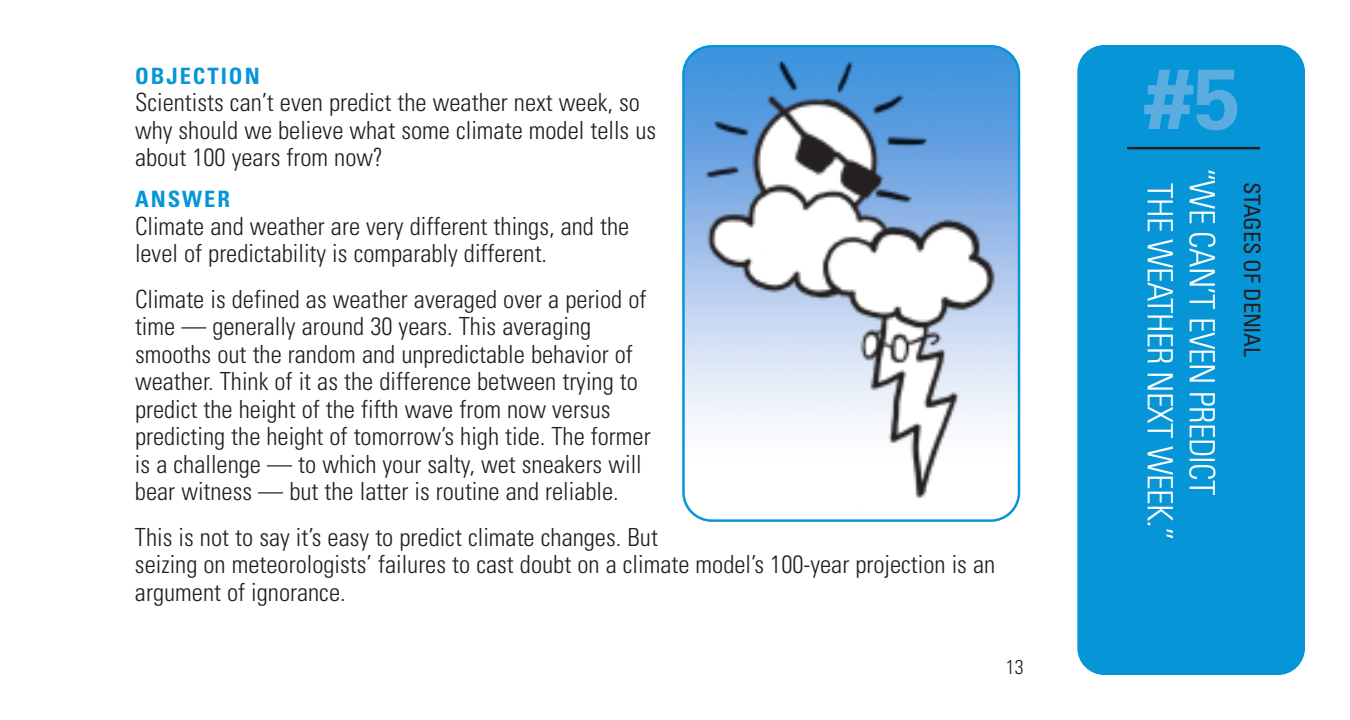
<style>
.page{position:relative;width:1350px;height:720px;background:#fff}
.page>*{position:absolute;margin:0;border:0;box-sizing:border-box;transform-origin:0 0}
.t1{font:700 85px "Univers LT Std";color:#5bade0}
.t2{font:300 condensed 35px/42px "Univers LT Std";letter-spacing:-.02em;color:#fff}
.t3{font:300 condensed 25px/27.5px "Univers LT Std";color:#231f20}
.t4{font:700 condensed 22.5px "Univers LT Std";letter-spacing:.09em;color:#0696d7}
.t5{font:condensed 22.5px "Univers LT Std";letter-spacing:-.01em;color:#231f20}
.t6{font:300 condensed 20px "Univers LT Std";color:#231f20}
</style>
<div class="page">
<div style="left:1077px;top:45px;width:228px;height:630px;background:#0696d7;border-radius:27px"></div>
<hr style="left:1127px;top:147px;width:133px;height:2px;background:#231f20">
<svg style="left:682px;top:45px;width:338px;height:477px"></svg>
<p class="t4" style="left:135px;top:68px;width:126px">OBJECTION</p>
<p class="t3" style="left:135px;top:91px;width:523px">Scientists can’t even predict the weather next week, so why should we believe what some climate model tells us about 100 years from now?</p>
<p class="t4" style="left:135px;top:191px;width:97px">ANSWER</p>
<p class="t3" style="left:135px;top:215px;width:496px">Climate and weather are very different things, and the level of predictability is comparably different.</p>
<p class="t3" style="left:135px;top:288px;width:517px">Climate is defined as weather averaged over a period of time — generally around 30 years. This averaging smooths out the random and unpredictable behavior of weather. Think of it as the difference between trying to predict the height of the fifth wave from now versus predicting the height of tomorrow’s high tide. The former is a challenge — to which your salty, wet sneakers will bear witness — but the latter is routine and reliable.</p>
<p class="t3" style="left:135px;top:526px;width:862px">This is not to say it’s easy to predict climate changes. But<br>seizing on meteorologists’ failures to cast doubt on a climate model’s 100-year projection is an argument of ignorance.</p>
<p class="t6" style="left:1006px;top:660px;width:19px">13</p>
<h1 class="t1" style="left:1145px;top:68px;width:97px">#5</h1>
<h2 class="t2" style="left:1220px;top:183px;width:359px;text-indent:-16px;rotate:90deg">“WE CAN’T EVEN PREDICT<br>THE WEATHER NEXT WEEK.”</h2>
<p class="t5" style="left:1260px;top:182px;width:177px;rotate:90deg">STAGES OF DENIAL</p>
</div>
